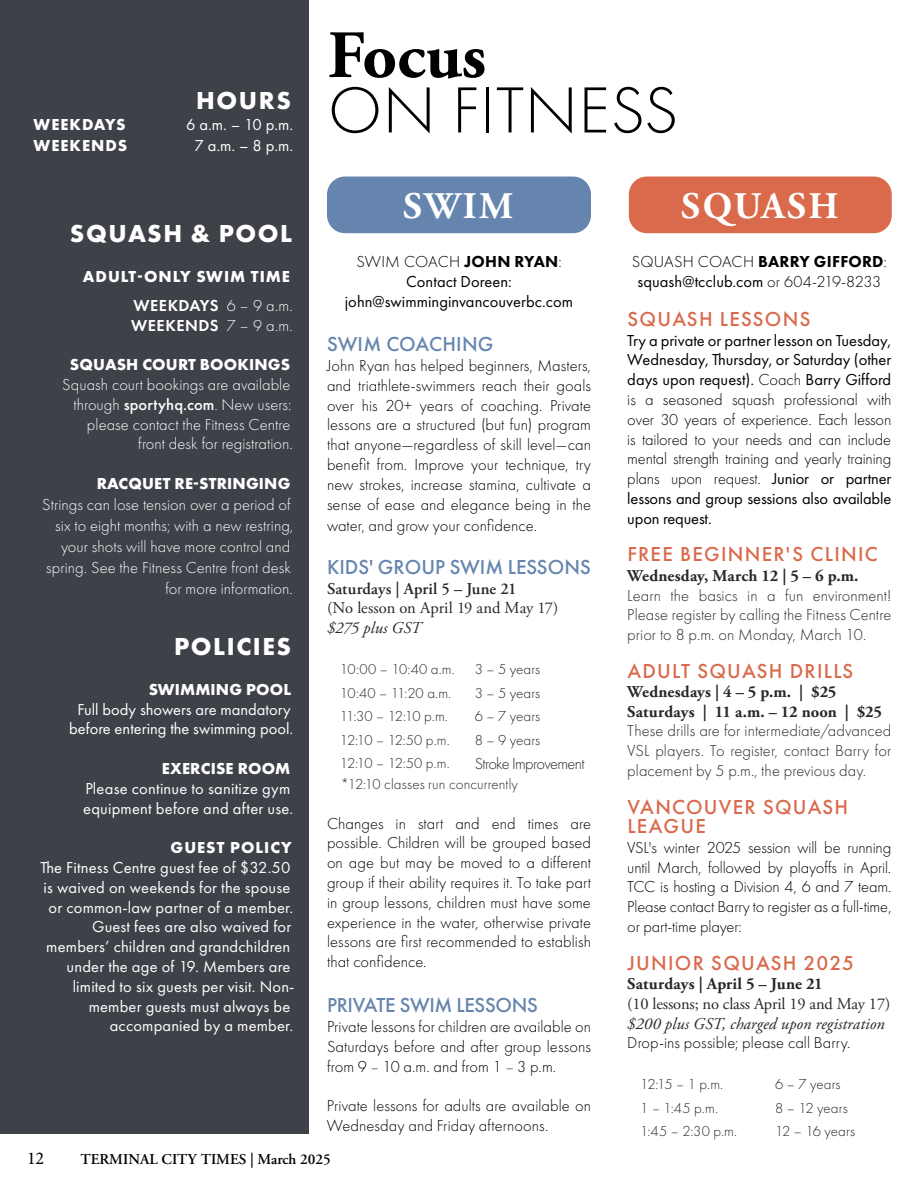
<style>
.page{position:relative;width:918px;height:1188px;background:#fff}
.page>*{position:absolute;margin:0;border:0;box-sizing:border-box;transform-origin:0 0}
.t1{font:300 67.5px "Futura PT";letter-spacing:.01em;color:#000}
.t2{font:700 67.5px "Adobe Garamond Pro";color:#000}
.t3{font:700 37.5px "Adobe Garamond Pro";letter-spacing:.065em;color:#fff}
.t4{font:700 25.5px "Futura PT";letter-spacing:.06em;color:#fff}
.t5{font:500 21px/19.5px "Futura PT";letter-spacing:.06em;color:#d96a4c}
.t6{font:500 21px "Futura PT";letter-spacing:-.005em;color:#6685ae}
.t7{font:18px "Minion Pro";color:#000}
.t8{font:300 16.5px/19.8px "Futura PT";letter-spacing:.005em;color:#000;text-align:justify}
.t9{font:16.5px/19.8px "Futura PT";letter-spacing:-.01em;color:#000;text-align:center}
.t10{font:16.5px/19.8px "Futura PT";letter-spacing:.01em;color:#fff;text-align:center}
.t11{font:300 16.5px/21px "Futura PT";letter-spacing:.005em;color:#fff;text-align:right}
.t12{font:300 16.5px/19.8px "Futura PT";color:#292829;text-align:justify}
.t13{font:700 16.5px/19.5px "Adobe Garamond Pro";letter-spacing:.005em;color:#292829}
.t14{font:700 16.5px "Futura PT";letter-spacing:.01em;color:#fff}
.t15{font:16.5px "Adobe Garamond Pro";letter-spacing:-.01em;color:#292829}
.t16{font:700 16.5px/28.8px "Futura PT";letter-spacing:.06em;color:#fff;text-align:right}
.t17{font:italic 16.5px "Adobe Garamond Pro";letter-spacing:.005em;color:#292829}
.t18{font:600 16.5px "Adobe Garamond Pro";letter-spacing:.01em;color:#292829}
.t19{font:300 16.5px "Futura PT";letter-spacing:-.04em;color:#292829}
.t20{font:600 16.5px "Futura PT";letter-spacing:.03em;color:#fff}
.t21{font:300 15px "Futura PT";letter-spacing:.005em;color:#292829}
.t22{font:600 15px "Adobe Garamond Pro";color:#000}
.s1{font-weight:600}
.s2{font-weight:300}
.s3{font-weight:500}
.s4{font-weight:800}
.s5{font-size:15px;color:#292829}
.s6{font-weight:400}
</style>
<div class="page">
<div style="left:327px;top:177px;width:264px;height:56px;background:#6685ae;border-radius:18px"></div>
<div style="left:629px;top:177px;width:263px;height:56px;background:#d96a4c;border-radius:18px"></div>
<div style="left:0;top:0;width:309px;height:1134px;background:#3f4149"></div>
<h3 class="t4" style="left:196px;top:84px;width:96px">HOURS</h3>
<p class="t16" style="left:34px;top:109px;width:93px">WEEKDAYS</p>
<p class="t10" style="left:186px;top:114px;width:109px">6 a.m. – 10 p.m.</p>
<p class="t16" style="left:34px;top:130px;width:95px">WEEKENDS</p>
<p class="t10" style="left:195px;top:135px;width:100px">7 a.m. – 8 p.m.</p>
<h3 class="t4" style="left:70px;top:218px;width:224px">SQUASH &amp; POOL</h3>
<p class="t16" style="left:83px;top:262px;width:212px">ADULT-ONLY SWIM TIME<br><span class="s1">WEEKDAYS</span> <span class="s2">6 – 9 a.m.</span></p>
<p class="t20" style="left:131px;top:315px;width:163px">WEEKENDS <span class="s2">7 – 9 a.m.</span></p>
<p class="t14" style="left:70px;top:354px;width:222px">SQUASH COURT BOOKINGS</p>
<p class="t11" style="left:62px;top:375px;width:232px;line-height:19.8px">Squash court bookings are available through <span class="s3">sportyhq.com</span>. New users: please contact the Fitness Centre front desk for registration.</p>
<p class="t14" style="left:97px;top:473px;width:195px">RACQUET RE-STRINGING</p>
<p class="t11" style="left:42px;top:494px;width:253px">Strings can lose tension over a period of six to eight months; with a new restring, your shots will have more control and spring. See the Fitness Centre front desk for more information.</p>
<h3 class="t4" style="left:174px;top:630px;width:118px">POLICIES</h3>
<p class="t14" style="left:149px;top:679px;width:144px">SWIMMING POOL</p>
<p class="t10" style="left:69px;top:699px;width:226px">Full body showers are mandatory before entering the swimming pool.</p>
<p class="t14" style="left:162px;top:758px;width:130px">EXERCISE ROOM</p>
<p class="t10" style="left:83px;top:778px;width:212px;text-align:left">Please continue to sanitize gym equipment before and after use.</p>
<p class="t16" style="left:171px;top:833px;width:123px">GUEST POLICY</p>
<p class="t10" style="left:40px;top:858px;width:256px;text-align:right">The Fitness Centre guest fee of $32.50 is waived on weekends for the spouse or common-law partner of a member.<br>Guest fees are also waived for members’ children and grandchildren under the age of 19. Members are limited to six guests per visit. Non&shy;member guests must always be accompanied by a member.</p>
<h1 class="t2" style="left:328px;top:16px;width:160px">Focus</h1>
<h1 class="t1" style="left:328px;top:72px;width:352px">ON FITNESS</h1>
<h2 class="t3" style="left:403px;top:185px;width:112px">SWIM</h2>
<p class="t9" style="left:345px;top:251px;width:230px"><span class="s2">SWIM COACH</span> <span class="s4">JOHN RYAN</span><span class="s2">:<br></span>Contact Doreen: john@swimminginvancouverbc.com</p>
<p class="t6" style="left:327px;top:332px;width:168px">SWIM COACHING</p>
<p class="t8" style="left:327px;top:356px;width:266px">John Ryan has helped beginners, Masters, and triathlete-swimmers reach their goals over his 20+ years of coaching. Private lessons are a structured (but fun) program that anyone—regardless of skill level—can benefit from. Improve your technique, try new strokes, increase stamina, cultivate a sense of ease and elegance being in the</p>
<p class="t8" style="left:327px;top:516px;width:212px">water, and grow your confidence.</p>
<p class="t6" style="left:327px;top:555px;width:265px">KIDS' GROUP SWIM LESSONS</p>
<p class="t18" style="left:327px;top:579px;width:191px">Saturdays | April 5 – June 21</p>
<p class="t15" style="left:327px;top:598px;width:233px">(No lesson on April 19 and May 17)</p>
<p class="t17" style="left:327px;top:618px;width:96px">$275 plus GST</p>
<p class="t21" style="left:340px;top:661px;width:116px">10:00 – 10:40 a.m.</p>
<p class="t21" style="left:475px;top:661px;width:67px">3 – 5 years</p>
<p class="t21" style="left:340px;top:684px;width:113px">10:40 – 11:20 a.m.</p>
<p class="t21" style="left:475px;top:684px;width:67px">3 – 5 years</p>
<p class="t21" style="left:340px;top:708px;width:110px">11:30 – 12:10 p.m.</p>
<p class="t21" style="left:475px;top:708px;width:67px">6 – 7 years</p>
<p class="t21" style="left:340px;top:731px;width:111px">12:10 – 12:50 p.m.</p>
<p class="t21" style="left:475px;top:731px;width:67px">8 – 9 years</p>
<p class="t21" style="left:340px;top:755px;width:111px">12:10 – 12:50 p.m.</p>
<p class="t19" style="left:475px;top:754px;width:111px">Stroke Improvement</p>
<p class="t21" style="left:341px;top:776px;width:179px">*12:10 classes run concurrently</p>
<p class="t8" style="left:327px;top:813px;width:266px">Changes in start and end times are possible. Children will be grouped based on age but may be moved to a different group if their ability requires it. To take part in group lessons, children must have some experience in the water, otherwise private lessons are first recommended to establish that confidence.</p>
<p class="t6" style="left:327px;top:993px;width:212px">PRIVATE SWIM LESSONS</p>
<p class="t8" style="left:327px;top:1017px;width:266px">Private lessons for children are available on Saturdays before and after group lessons from 9 <span class="s5">–</span> 10 a.m. and from 1 <span class="s5">–</span> 3 p.m.</p>
<p class="t8" style="left:327px;top:1096px;width:265px">Private lessons for adults are available on<br>Wednesday and Friday afternoons.</p>
<h2 class="t3" style="left:681px;top:185px;width:159px">SQUASH</h2>
<p class="t8" style="left:632px;top:252px;width:257px;text-align:center">SQUASH COACH <span class="s4">BARRY GIFFORD</span>: <span class="s6">squash@tcclub.com</span> or 604-219-8233</p>
<p class="t5" style="left:627px;top:309px;width:185px">SQUASH LESSONS</p>
<p class="t9" style="left:627px;top:330px;width:266px;text-align:justify">Try a private or partner lesson on Tuesday, Wednesday, Thursday, or Saturday (other days upon request). <span class="s2">Coach</span> Barry Gifford <span class="s2">is a seasoned squash professional with over 30 years of experience. Each lesson is tailored to your needs and can include mental strength training and yearly training plans upon request.</span> Junior or partner lessons and group sessions also available upon request.</p>
<p class="t5" style="left:627px;top:544px;width:252px">FREE BEGINNER'S CLINIC</p>
<p class="t13" style="left:627px;top:566px;width:233px">Wednesday, March 12 | 5 – 6 p.m.</p>
<p class="t12" style="left:627px;top:585px;width:266px">Learn the basics in a fun environment!<br>Please register by calling the Fitness Centre prior to 8 p.m. on Monday, March 10.</p>
<p class="t5" style="left:627px;top:661px;width:227px">ADULT SQUASH DRILLS</p>
<p class="t13" style="left:627px;top:682px;width:256px">Wednesdays | 4 – 5 p.m. | $25<br>Saturdays | 11 a.m. – 12 noon | $25</p>
<p class="t12" style="left:627px;top:721px;width:266px">These drills are for intermediate/advanced VSL players. To register, contact Barry for placement by 5 p.m., the previous day.</p>
<p class="t5" style="left:627px;top:797px;width:222px">VANCOUVER SQUASH<br>LEAGUE</p>
<p class="t8" style="left:627px;top:838px;width:266px">VSL's winter 2025 session will be running until March, followed by playoffs in April.<br>TCC is hosting a Division 4, 6 and 7 team.<br>Please contact Barry to register as a full-time, or part-time player:</p>
<p class="t5" style="left:627px;top:953px;width:228px">JUNIOR SQUASH 2025</p>
<p class="t13" style="left:627px;top:974px;width:197px">Saturdays | April 5 – June 21</p>
<p class="t15" style="left:627px;top:994px;width:265px">(10 lessons; no class April 19 and May 17)</p>
<p class="t17" style="left:627px;top:1013px;width:259px">$200 plus GST, charged upon registration</p>
<p class="t8" style="left:627px;top:1033px;width:225px">Drop-ins possible; please call Barry.</p>
<p class="t21" style="left:640px;top:1076px;width:85px">12:15 – 1 p.m.</p>
<p class="t21" style="left:775px;top:1076px;width:67px">6 – 7 years</p>
<p class="t21" style="left:640px;top:1099px;width:79px">1 – 1:45 p.m.</p>
<p class="t21" style="left:775px;top:1099px;width:74px">8 – 12 years</p>
<p class="t21" style="left:640px;top:1122px;width:98px">1:45 – 2:30 p.m.</p>
<p class="t21" style="left:775px;top:1122px;width:81px">12 – 16 years</p>
<p class="t7" style="left:27px;top:1146px;width:19px">12</p>
<p class="t22" style="left:81px;top:1151px;width:252px">TERMINAL CITY TIMES | March 2025</p>
</div>
